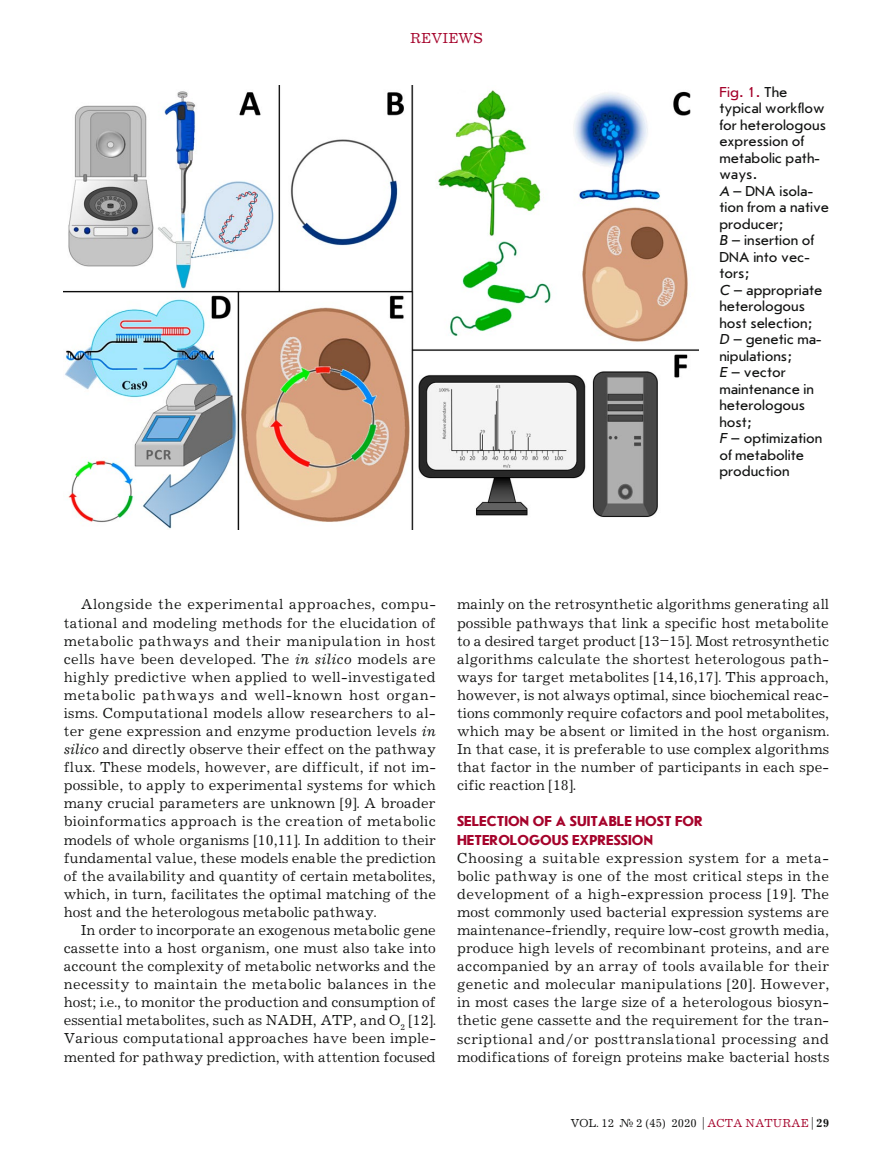
<style>
.page{position:relative;width:893px;height:1170px;background:#fff}
.page>*{position:absolute;margin:0;border:0;box-sizing:border-box;transform-origin:0 0}
.t1{font:15px/18px "Journal C";color:#131413;text-align:justify}
.t2{font:15px/16.5px "Journal Sans C";color:#131413}
.t3{font:700 15px/18.1px "Journal Sans C";color:#a5032b}
.t4{font:15px "Journal C";color:#a5032b}
.t5{font:12px "Journal C";color:#131413}
.s1{color:#a5032b}
.s2{font-style:italic}
.s3{font-weight:700}
</style>
<div class="page">
<img style="left:64px;top:85px;width:634px;height:444px">
<p class="t4" style="left:410px;top:31px;width:74px">REVIEWS</p>
<p class="t2" style="left:719px;top:84px;width:111px"><span class="s1">Fig. 1.</span> The typical workflow for heterologous expression of metabolic path&shy;ways.<br><span class="s2">A</span> – DNA isola&shy;tion from a native producer;<br><span class="s2">B</span> – insertion of<br>DNA into vec&shy;tors;<br><span class="s2">C</span> – appropriate heterologous host selection;<br><span class="s2">D</span> – genetic ma&shy;nipulations;<br><span class="s2">E</span> – vector maintenance in heterologous host;<br><span class="s2">F</span> – optimization of metabolite production</p>
<p class="t1" style="left:64px;top:596px;width:374px;text-indent:17px">Alongside the experimental approaches, compu&shy;tational and modeling methods for the elucidation of metabolic pathways and their manipulation in host cells have been developed. The <span class="s2">in silico</span> models are highly predictive when applied to well-investigated metabolic pathways and well-known host organ&shy;isms. Computational models allow researchers to al&shy;ter gene expression and enzyme production levels <span class="s2">in silico</span> and directly observe their effect on the pathway flux. These models, however, are difficult, if not im&shy;possible, to apply to experimental systems for which many crucial parameters are unknown [9]. A broader bioinformatics approach is the creation of metabolic models of whole organisms [10,11]. In addition to their fundamental value, these models enable the prediction of the availability and quantity of certain metabolites, which, in turn, facilitates the optimal matching of the host and the heterologous metabolic pathway.</p>
<p class="t1" style="left:64px;top:921px;width:374px;text-indent:17px">In order to incorporate an exogenous metabolic gene cassette into a host organism, one must also take into account the complexity of metabolic networks and the necessity to maintain the metabolic balances in the host; i.e., to monitor the production and consumption of essential metabolites, such as NADH, ATP, and O<sub>2</sub> [12].<br>Various computational approaches have been imple&shy;mented for pathway prediction, with attention focused</p>
<p class="t1" style="left:457px;top:596px;width:374px">mainly on the retrosynthetic algorithms generating all possible pathways that link a specific host metabolite to a desired target product [13–15]. Most retrosynthetic algorithms calculate the shortest heterologous path&shy;ways for target metabolites [14,16,17]. This approach, however, is not always optimal, since biochemical reac&shy;tions commonly require cofactors and pool metabolites, which may be absent or limited in the host organism.<br>In that case, it is preferable to use complex algorithms that factor in the number of participants in each spe&shy;cific reaction [18].</p>
<p class="t3" style="left:457px;top:812px;width:247px">SELECTION OF A SUITABLE HOST FOR<br>HETEROLOGOUS EXPRESSION</p>
<p class="t1" style="left:457px;top:849px;width:374px">Choosing a suitable expression system for a meta&shy;bolic pathway is one of the most critical steps in the development of a high-expression process [19]. The most commonly used bacterial expression systems are maintenance-friendly, require low-cost growth media, produce high levels of recombinant proteins, and are accompanied by an array of tools available for their genetic and molecular manipulations [20]. However, in most cases the large size of a heterologous biosyn&shy;thetic gene cassette and the requirement for the tran&shy;scriptional and/or posttranslational processing and modifications of foreign proteins make bacterial hosts</p>
<p class="t5" style="left:570px;top:1116px;width:260px">VOL. 12 № 2 (45) 2020 | <span class="s1">ACTA NATURAE</span> | <span class="s3">29</span></p>
</div>
